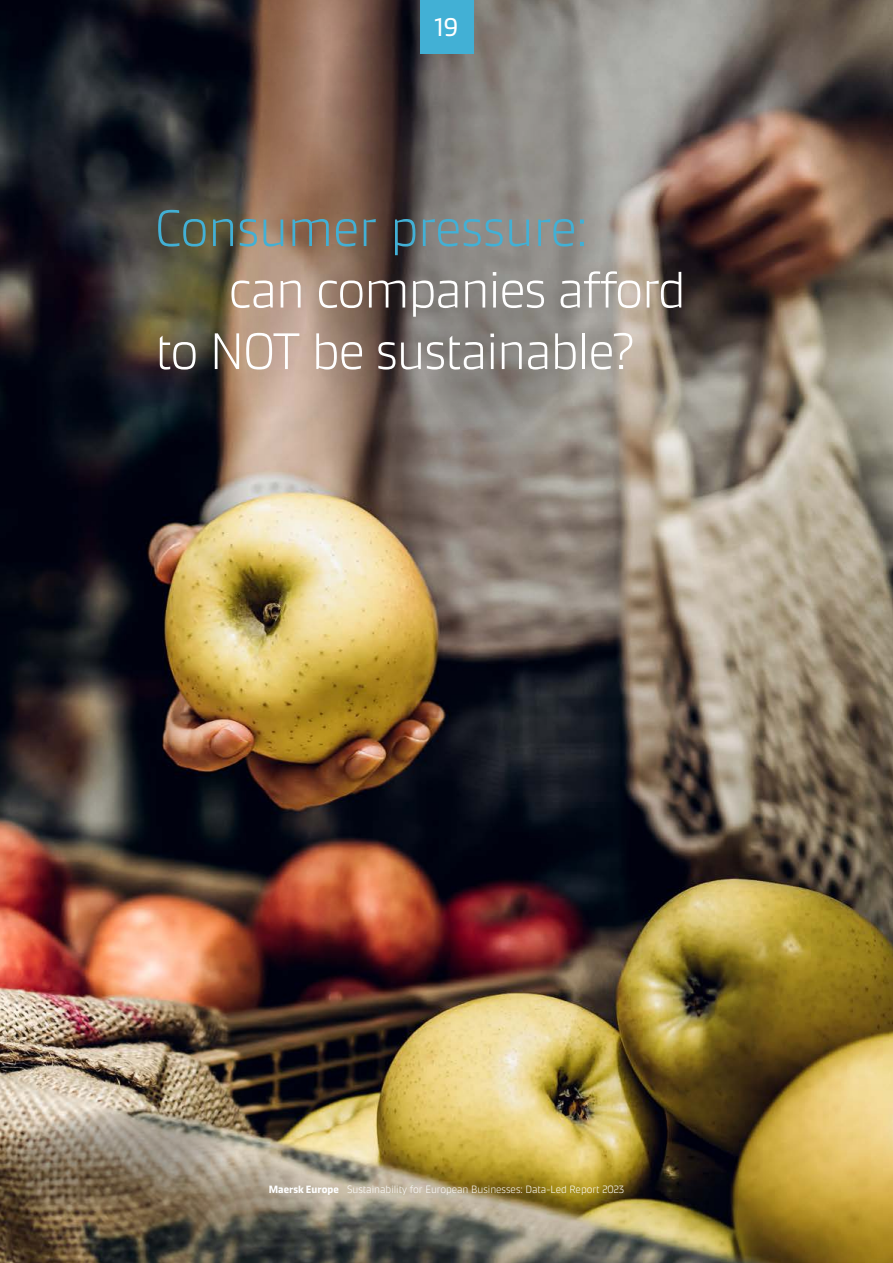
<style>
.page{position:relative;width:893px;height:1263px;background:#fff}
.page>*{position:absolute;margin:0;border:0;box-sizing:border-box;transform-origin:0 0}
.t1{font:300 51px/61.5px "Maersk Headline";letter-spacing:-.02em;color:#fff}
.t2{font:300 51px "Maersk Headline";color:#42b0d5}
.t3{font:25.5px "Maersk Headline";color:#fff}
.t4{font:300 10.5px "Maersk Headline";color:#fff}
.s1{font-weight:700}
</style>
<div class="page">
<img style="left:0;top:0;width:893px;height:1263px">
<svg style="left:395px;top:0;width:218px;height:446px;fill:#8d8a85"></svg>
<img style="left:0;top:1097px;width:333px;height:166px">
<svg style="left:329px;top:15px;width:90px;height:389px"></svg>
<svg style="left:235px;top:0;width:94px;height:421px"></svg>
<div style="left:420px;top:0;width:53px;height:53px;background:#42b0d5"></div>
<h2 class="t3" style="left:435px;top:7px;width:25px">19</h2>
<h1 class="t2" style="left:155px;top:188px;width:434px">Consumer pressure:</h1>
<h1 class="t1" style="left:155px;top:253px;width:532px;text-indent:73px">can companies afford to NOT be sustainable?</h1>
<p class="t4" style="left:269px;top:1181px;width:357px"><span class="s1">Maersk Europe</span> Sustainability for European Businesses: Data-Led Report 2023</p>
</div>
